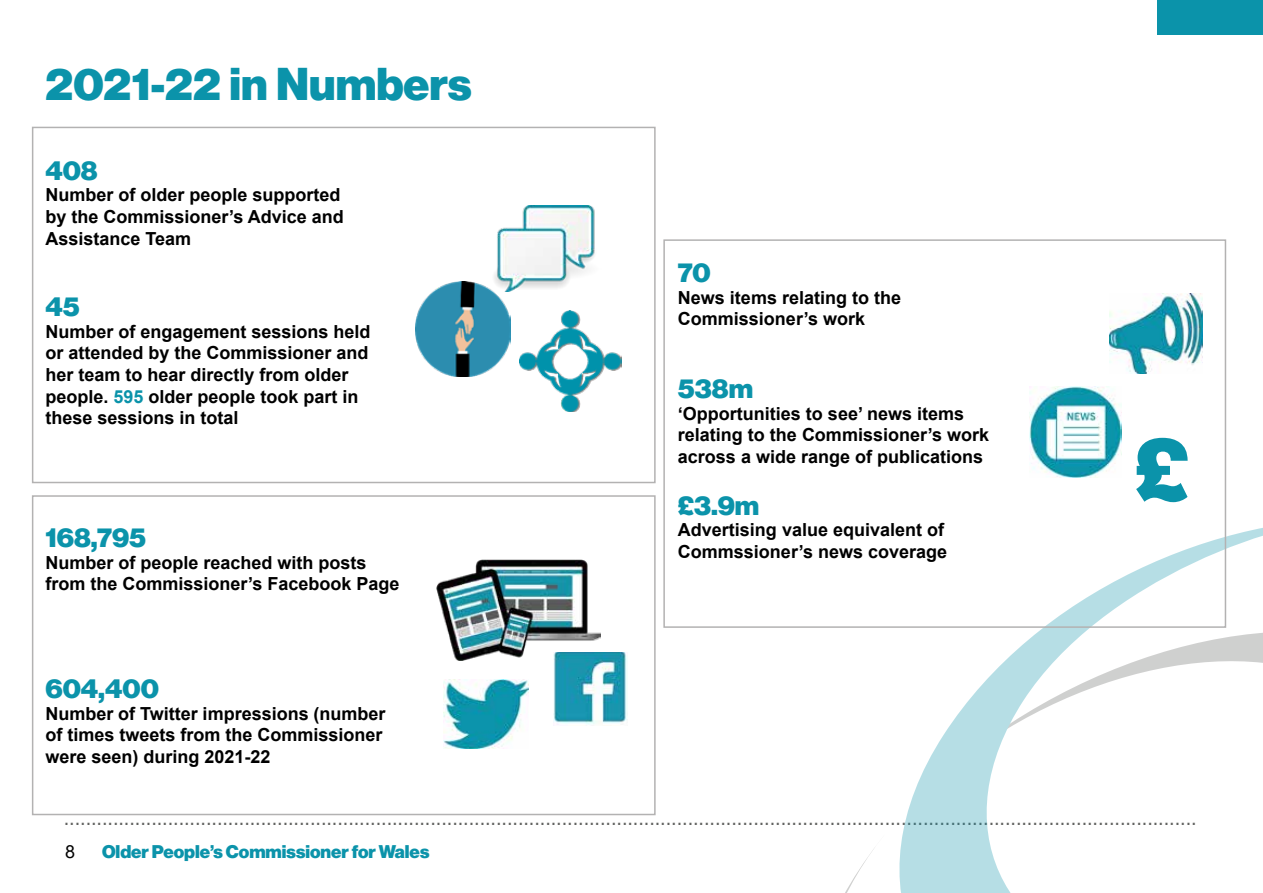
<style>
.page{position:relative;width:1263px;height:893px;background:#fff}
.page>*{position:absolute;margin:0;border:0;box-sizing:border-box;transform-origin:0 0}
.t1{font:90px "N Haas Grotesk DS Pro 95 Blk";color:#0b93aa}
.t2{font:45px "N Haas Grotesk DS Pro 95 Blk";color:#0b93aa}
.t3{font:27px "N Haas Grotesk DS Pro 95 Blk";color:#0b93aa}
.t4{font:24px "Arial Narrow";color:#616260}
.t5{font:700 18px/21.6px "Arial";color:#000}
.t6{font:18px "N Haas Grotesk DS Pro 95 Blk";color:#0b93aa}
.t7{font:18px "Arial";color:#000}
.s1{color:#0b93aa}
</style>
<div class="page">
<svg style="left:847px;top:519px;width:416px;height:374px"></svg>
<img style="left:494px;top:205px;width:101px;height:87px">
<img style="left:415px;top:281px;width:95px;height:95px">
<img style="left:520px;top:310px;width:102px;height:101px">
<img style="left:1109px;top:294px;width:94px;height:79px">
<img style="left:1029px;top:386px;width:92px;height:92px">
<img style="left:553px;top:653px;width:74px;height:72px">
<img style="left:444px;top:679px;width:85px;height:69px">
<img style="left:436px;top:560px;width:164px;height:101px">
<div style="left:32px;top:127px;width:624px;height:356px;border:2px solid #b3b2b2"></div>
<div style="left:32px;top:495px;width:624px;height:320px;border:2px solid #b3b2b2"></div>
<div style="left:663px;top:239px;width:563px;height:389px;border:2px solid #b3b2b2"></div>
<div style="left:1158px;top:0;width:105px;height:34px;background:#0b93aa"></div>
<h2 class="t2" style="left:45px;top:58px;width:428px">2021-22 in Numbers</h2>
<h3 class="t3" style="left:45px;top:154px;width:54px">408</h3>
<p class="t5" style="left:45px;top:184px;width:300px">Number of older people supported by the Commissioner’s Advice and<br>Assistance Team</p>
<h3 class="t3" style="left:45px;top:291px;width:36px">45</h3>
<p class="t5" style="left:45px;top:321px;width:327px">Number of engagement sessions held or attended by the Commissioner and her team to hear directly from older people. <span class="s1">595</span> older people took part in these sessions in total</p>
<h3 class="t3" style="left:45px;top:522px;width:102px">168,795</h3>
<p class="t5" style="left:45px;top:552px;width:356px">Number of people reached with posts from the Commissioner’s Facebook Page</p>
<h3 class="t3" style="left:45px;top:672px;width:115px">604,400</h3>
<p class="t5" style="left:45px;top:703px;width:342px">Number of Twitter impressions (number of times tweets from the Commissioner were seen) during 2021-22</p>
<h3 class="t3" style="left:678px;top:257px;width:34px">70</h3>
<p class="t5" style="left:678px;top:287px;width:225px">News items relating to the<br>Commissioner’s work</p>
<h3 class="t3" style="left:678px;top:373px;width:77px">538m</h3>
<p class="t5" style="left:678px;top:403px;width:313px">‘Opportunities to see’ news items relating to the Commissioner’s work across a wide range of publications</p>
<h3 class="t3" style="left:678px;top:489px;width:83px">£3.9m</h3>
<p class="t5" style="left:678px;top:520px;width:271px">Advertising value equivalent of<br>Commssioner’s news coverage</p>
<h1 class="t1" style="left:1134px;top:416px;width:56px">£</h1>
<p class="t4" style="left:64px;top:799px;width:1134px">...............................................................................................................................................................................................................</p>
<p class="t7" style="left:65px;top:839px;width:12px">8</p>
<p class="t6" style="left:102px;top:841px;width:329px">Older People’s Commissioner for Wales</p>
</div>
